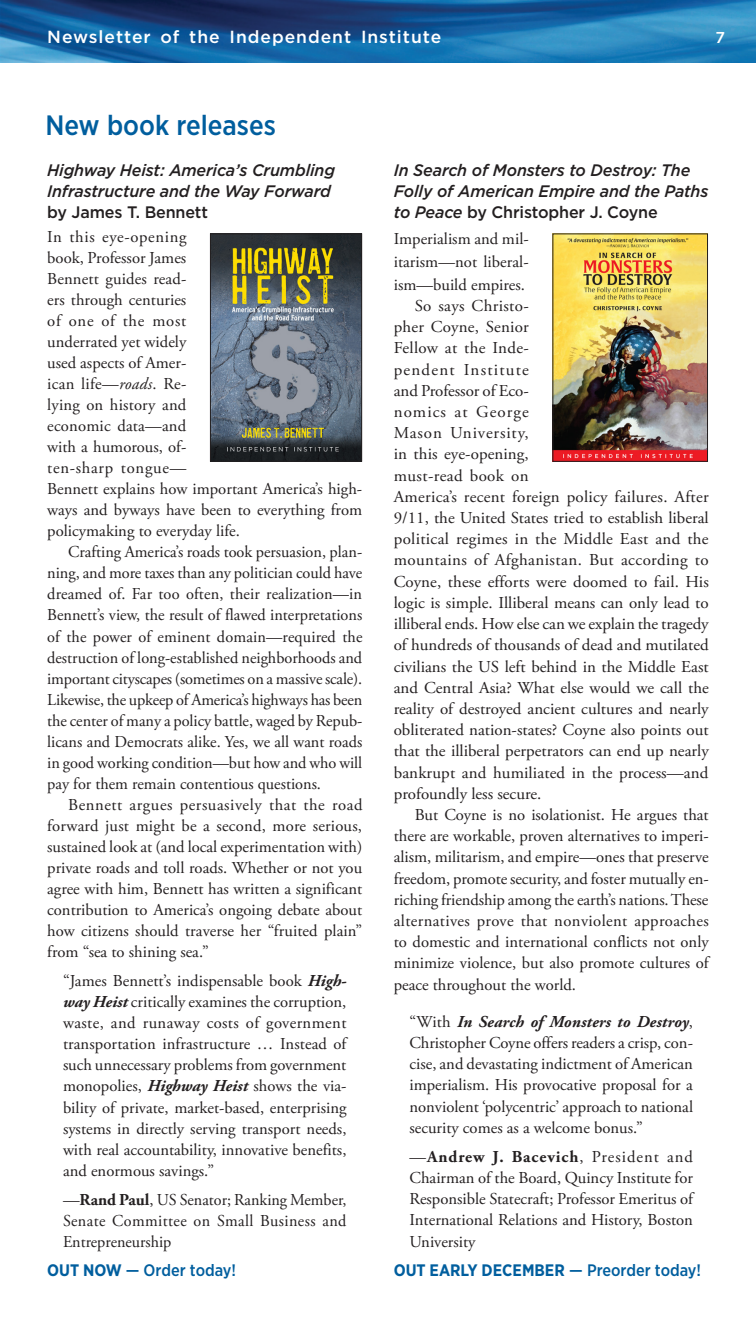
<style>
.page{position:relative;width:756px;height:1323px;background:#fff}
.page>*{position:absolute;margin:0;border:0;box-sizing:border-box;transform-origin:0 0}
.headline{font:500 28px "Gotham Narrow";color:#005e9e}
.Page___and_heading{font:500 17.5px "Gotham";letter-spacing:.055em;color:#fff}
.Body{font:16.62px/21px "Adobe Garamond Pro";color:#231f20;text-align:justify}
.t1{font:italic 500 16.62px/21px "Gotham";letter-spacing:-.01em;color:#231f20}
.Body-2{font:700 16.62px "Gotham Narrow";color:#005e9e}
.Body-3{font:500 16.62px "Gotham Narrow";color:#005e9e}
.Page___and_heading-2{font:500 15.75px "Gotham";color:#fff}
.s1{font-style:normal}
.s2{font-style:italic}
.s3{font-weight:700;font-style:italic}
.s4{font-weight:700}
.s5{font-weight:500}
</style>
<div class="page">
<img style="left:0;top:0;width:756px;height:63px">
<img style="left:212px;top:235px;width:148px;height:225px">
<div style="left:210px;top:233px;width:152px;height:229px;border:1px solid #231f20"></div>
<img style="left:554px;top:235px;width:152px;height:225px">
<div style="left:552px;top:233px;width:156px;height:229px;border:1px solid #231f20"></div>
<p class="Page___and_heading" style="left:47px;top:25px;width:396px">Newsletter of the Independent Institute</p>
<p class="Page___and_heading-2" style="left:716px;top:27px;width:11px">7</p>
<p class="headline" style="left:45px;top:108px;width:232px">New book releases</p>
<h1 class="t1" style="left:47px;top:159px;width:289px">Highway Heist: America’s Crumbling<br>Infrastructure and the Way Forward <span class="s1">by James T. Bennett</span></h1>
<p class="Body" style="left:47px;top:226px;width:317px;text-align:left">In this eye-opening<br>book, Professor James<br>Bennett guides read-<br>ers through centuries<br>of one of the most<br>underrated yet widely<br>used aspects of Amer-<br>ican life—<span class="s2">roads</span>. Re-<br>lying on history and<br>economic data—and<br>with a humorous, of-<br>ten-sharp tongue—<br>Bennett explains how important America’s high&shy;ways and byways have been to everything from policymaking to everyday life.</p>
<p class="Body" style="left:47px;top:542px;width:317px;text-indent:21px">Crafting America’s roads took persuasion, plan&shy;ning, and more taxes than any politician could have dreamed of. Far too often, their realization—in Bennett’s view, the result of flawed interpretations of the power of eminent domain—required the destruction of long-established neighborhoods and important cityscapes (sometimes on a massive scale).<br>Likewise, the upkeep of America’s highways has been the center of many a policy battle, waged by Repub&shy;licans and Democrats alike. Yes, we all want roads in good working condition—but how and who will pay for them remain contentious questions.</p>
<p class="Body" style="left:47px;top:795px;width:317px;text-indent:21px">Bennett argues persuasively that the road forward just might be a second, more serious, sustained look at (and local experimentation with) private roads and toll roads. Whether or not you agree with him, Bennett has written a significant contribution to America’s ongoing debate about how citizens should traverse her “fruited plain” from “sea to shining sea.”</p>
<p class="Body" style="left:63px;top:971px;width:285px">“James Bennett’s indispensable book <span class="s3">High&shy;way Heist</span> critically examines the corruption, waste, and runaway costs of government transportation infrastructure … Instead of such unnecessary problems from government monopolies, <span class="s3">Highway Heist</span> shows the via&shy;bility of private, market-based, enterprising systems in directly serving transport needs, with real accountability, innovative benefits, and enormous savings.”</p>
<p class="Body" style="left:63px;top:1189px;width:285px">—<span class="s4">Rand Paul</span>, US Senator; Ranking Member, Senate Committee on Small Business and Entrepreneurship</p>
<p class="Body-3" style="left:47px;top:1259px;width:190px"><span class="s4">OUT NOW</span> — Order today!</p>
<h1 class="t1" style="left:394px;top:159px;width:316px">In Search of Monsters to Destroy: The<br>Folly of American Empire and the Paths to Peace <span class="s1">by Christopher J. Coyne</span></h1>
<p class="Body" style="left:394px;top:228px;width:137px;line-height:22.9px">Imperialism and mil&shy;itarism—not liberal&shy;ism—build empires.</p>
<p class="Body" style="left:394px;top:296px;width:317px;text-align:left;text-indent:21px">So says Christo-<br>pher Coyne, Senior<br>Fellow at the Inde-<br>pendent Institute<br>and Professor of Eco-<br>nomics at George<br>Mason University,<br>in this eye-opening,<br>must-read book on<br>America’s recent foreign policy failures. After 9/11, the United States tried to establish liberal political regimes in the Middle East and the mountains of Afghanistan. But according to Coyne, these efforts were doomed to fail. His logic is simple. Illiberal means can only lead to illiberal ends. How else can we explain the tragedy of hundreds of thousands of dead and mutilated civilians the US left behind in the Middle East and Central Asia? What else would we call the reality of destroyed ancient cultures and nearly obliterated nation-states? Coyne also points out that the illiberal perpetrators can end up nearly bankrupt and humiliated in the process—and profoundly less secure.</p>
<p class="Body" style="left:394px;top:805px;width:317px;text-indent:21px">But Coyne is no isolationist. He argues that there are workable, proven alternatives to imperi&shy;alism, militarism, and empire—ones that preserve freedom, promote security, and foster mutually en&shy;riching friendship among the earth’s nations. These alternatives prove that nonviolent approaches to domestic and international conflicts not only minimize violence, but also promote cultures of peace throughout the world.</p>
<p class="Body" style="left:410px;top:1011px;width:285px">“With <span class="s3">In Search of Monsters to Destroy</span>, Christopher Coyne offers readers a crisp, con&shy;cise, and devastating indictment of American imperialism. His provocative proposal for a nonviolent ‘polycentric’ approach to national security comes as a welcome bonus.”</p>
<p class="Body" style="left:410px;top:1147px;width:285px">—<span class="s4">Andrew J. Bacevich</span>, President and Chairman of the Board, Quincy Institute for Responsible Statecraft; Professor Emeritus of International Relations and History, Boston University</p>
<p class="Body-2" style="left:394px;top:1259px;width:309px">OUT EARLY DECEMBER <span class="s5">— Preorder today!</span></p>
</div>
